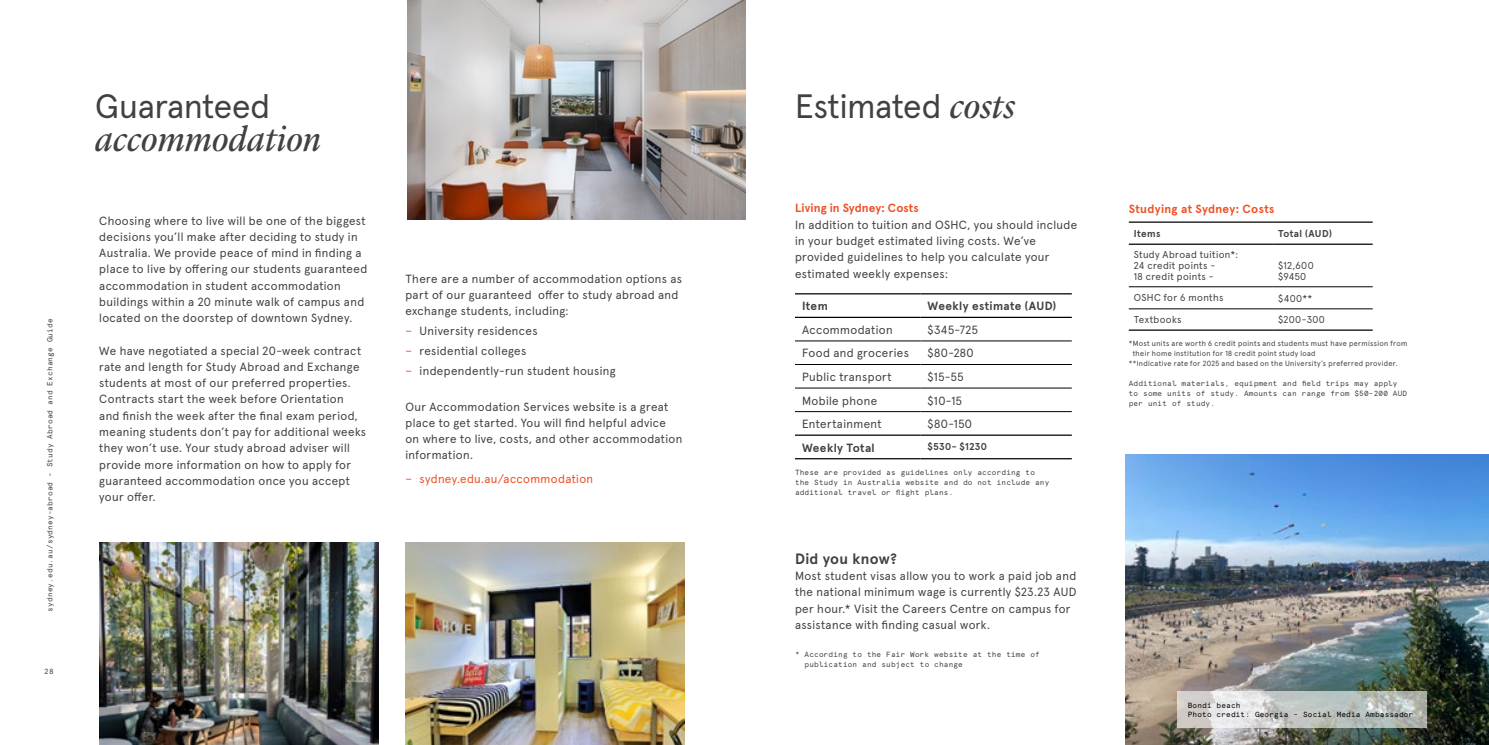
<style>
.page{position:relative;width:1489px;height:745px;background:#fff}
.page>*{position:absolute;margin:0;border:0;box-sizing:border-box;transform-origin:0 0}
.t1{font:italic 35px "Lyon Display LF";letter-spacing:.01em;color:#414042}
.t2{font:33.75px "Apercu Pro";letter-spacing:-.005em;color:#414042}
.BODY{font:700 15px "Apercu Pro";letter-spacing:.02em;color:#414042}
.BODY-2{font:11.88px/16.2px "Apercu Pro";letter-spacing:.03em;color:#414042}
.Body_Heading_-_9_5_13pt_red{font:700 11.88px "Apercu Pro";letter-spacing:.015em;color:#f04e23}
.BODY-3{font:700 11.88px "Apercu Pro";letter-spacing:.03em;color:#414042}
.t3{font:11.88px "Apercu Pro";letter-spacing:.03em;color:#f04e23}
.BODY-4{font:10px/10.6px "Apercu Pro";letter-spacing:.04em;color:#414042}
.BODY-5{font:700 10px "Apercu Pro";letter-spacing:.035em;color:#414042}
.Process_Text_-_charcoal{font:7.5px/10px "Apercu Mono Pro";letter-spacing:.02em;color:#414042}
.BODY-6{font:7.5px/10px "Apercu Pro";letter-spacing:.045em;color:#414042}
.CAPTION_BLCAK{font:7.5px "Apercu Mono Pro";letter-spacing:.02em;color:#000}
.s1{font-family:"Lyon Display LF";font-style:italic;font-size:35px}
.s2{color:#f04e23}
</style>
<div class="page">
<img style="left:99px;top:542px;width:279px;height:202px">
<img style="left:405px;top:542px;width:279px;height:202px">
<img style="left:1125px;top:454px;width:363px;height:290px">
<hr style="left:1128px;top:221px;width:144px;height:1px;background:#000">
<hr style="left:1272px;top:221px;width:100px;height:1px;background:#000">
<hr style="left:1128px;top:243px;width:144px;height:2px;background:#000">
<hr style="left:1272px;top:243px;width:100px;height:2px;background:#000">
<hr style="left:1128px;top:329px;width:144px;height:1px;background:#000">
<hr style="left:1272px;top:329px;width:100px;height:1px;background:#000">
<hr style="left:1128px;top:286px;width:144px;height:1px;background:#000">
<hr style="left:1272px;top:286px;width:100px;height:1px;background:#000">
<hr style="left:1128px;top:308px;width:144px;height:1px;background:#000">
<hr style="left:1272px;top:308px;width:100px;height:1px;background:#000">
<svg style="left:1177px;top:691px;width:249px;height:36px;background:#c7cac8"></svg>
<hr style="left:795px;top:340px;width:125px;height:1px;background:#000">
<hr style="left:920px;top:340px;width:151px;height:1px;background:#000">
<hr style="left:795px;top:364px;width:125px;height:1px;background:#000">
<hr style="left:920px;top:364px;width:151px;height:1px;background:#000">
<hr style="left:795px;top:387px;width:125px;height:1px;background:#000">
<hr style="left:920px;top:387px;width:151px;height:1px;background:#000">
<hr style="left:795px;top:411px;width:125px;height:1px;background:#000">
<hr style="left:920px;top:411px;width:151px;height:1px;background:#000">
<hr style="left:795px;top:293px;width:125px;height:1px;background:#000">
<hr style="left:920px;top:293px;width:151px;height:1px;background:#000">
<hr style="left:795px;top:316px;width:125px;height:2px;background:#000">
<hr style="left:920px;top:316px;width:151px;height:2px;background:#000">
<hr style="left:795px;top:434px;width:125px;height:1px;background:#000">
<hr style="left:920px;top:434px;width:151px;height:1px;background:#000">
<hr style="left:795px;top:458px;width:125px;height:1px;background:#000">
<hr style="left:920px;top:458px;width:151px;height:1px;background:#000">
<img style="left:407px;top:0;width:339px;height:220px">
<p class="t2" style="left:95px;top:80px;width:176px">Guaranteed</p>
<p class="t1" style="left:95px;top:113px;width:227px">accommodation</p>
<p class="t2" style="left:795px;top:80px;width:221px">Estimated <span class="s1">costs</span></p>
<p class="Body_Heading_-_9_5_13pt_red" style="left:795px;top:199px;width:125px">Living in Sydney: Costs</p>
<p class="BODY-2" style="left:795px;top:215px;width:284px">In addition to tuition and OSHC, you should include in your budget estimated living costs. We’ve provided guidelines to help you calculate your estimated weekly expenses:</p>
<p class="BODY-3" style="left:802px;top:297px;width:27px">Item</p>
<p class="BODY-3" style="left:927px;top:297px;width:130px">Weekly estimate (AUD)</p>
<p class="BODY-2" style="left:802px;top:320px;width:92px">Accommodation</p>
<p class="BODY-2" style="left:927px;top:320px;width:52px">$345-725</p>
<p class="BODY-2" style="left:802px;top:344px;width:108px">Food and groceries</p>
<p class="BODY-2" style="left:927px;top:344px;width:48px">$80-280</p>
<p class="BODY-2" style="left:802px;top:367px;width:91px">Public transport</p>
<p class="BODY-2" style="left:927px;top:367px;width:37px">$15-55</p>
<p class="BODY-2" style="left:802px;top:391px;width:77px">Mobile phone</p>
<p class="BODY-2" style="left:927px;top:391px;width:36px">$10-15</p>
<p class="BODY-2" style="left:802px;top:414px;width:81px">Entertainment</p>
<p class="BODY-2" style="left:927px;top:414px;width:46px">$80-150</p>
<p class="BODY-3" style="left:802px;top:438px;width:74px">Weekly Total</p>
<p class="BODY-5" style="left:927px;top:438px;width:61px">$530- $1230</p>
<p class="Process_Text_-_charcoal" style="left:795px;top:466px;width:256px">These are provided as guidelines only according to the Study in Australia website and do not include any additional travel or flight plans.</p>
<p class="Body_Heading_-_9_5_13pt_red" style="left:1128px;top:199px;width:147px">Studying at Sydney: Costs</p>
<p class="BODY-5" style="left:1133px;top:226px;width:28px">Items</p>
<p class="BODY-5" style="left:1277px;top:226px;width:55px">Total (AUD)</p>
<p class="BODY-4" style="left:1133px;top:248px;width:105px">Study Abroad tuition*:</p>
<p class="BODY-4" style="left:1133px;top:259px;width:83px">24 credit points -</p>
<p class="BODY-4" style="left:1133px;top:270px;width:81px">18 credit points -</p>
<p class="BODY-2" style="left:99px;top:211px;width:269px">Choosing where to live will be one of the biggest decisions you’ll make after deciding to study in Australia. We provide peace of mind in finding a place to live by offering our students guaranteed accommodation in student accommodation buildings within a 20 minute walk of campus and located on the doorstep of downtown Sydney.</p>
<p class="BODY-2" style="left:99px;top:341px;width:268px">We have negotiated a special 20-week contract rate and length for Study Abroad and Exchange students at most of our preferred properties.<br>Contracts start the week before Orientation and finish the week after the final exam period, meaning students don’t pay for additional weeks they won’t use. Your study abroad adviser will provide more information on how to apply for guaranteed accommodation once you accept your offer.</p>
<p class="BODY-4" style="left:1277px;top:259px;width:37px">$12,600</p>
<p class="BODY-4" style="left:1277px;top:270px;width:30px">$9450</p>
<p class="BODY-4" style="left:1128px;top:258px;width:98px">Study Abroad tuition fee for 1 semester</p>
<p class="BODY-2" style="left:405px;top:269px;width:278px">There are a number of accommodation options as part of our guaranteed offer to study abroad and exchange students, including:</p>
<p class="BODY-2" style="left:405px;top:321px;width:134px"><span class="s2">–</span> University residences</p>
<p class="BODY-2" style="left:405px;top:341px;width:122px"><span class="s2">–</span> residential colleges</p>
<p class="BODY-2" style="left:405px;top:361px;width:212px"><span class="s2">–</span> independently-run student housing</p>
<p class="BODY-2" style="left:405px;top:397px;width:278px">Our Accommodation Services website is a great place to get started. You will find helpful advice on where to live, costs, and other accommodation information.</p>
<p class="t3" style="left:405px;top:469px;width:189px">– sydney.edu.au/accommodation</p>
<p class="BODY-4" style="left:1133px;top:291px;width:91px">OSHC for 6 months</p>
<p class="BODY-4" style="left:1277px;top:292px;width:36px">$400**</p>
<p class="BODY-4" style="left:1133px;top:313px;width:49px">Textbooks</p>
<p class="BODY-4" style="left:1277px;top:313px;width:48px">$200-300</p>
<p class="BODY-6" style="left:1132px;top:338px;width:276px;text-indent:-4px">*Most units are worth 6 credit points and students must have permission from their home institution for 18 credit point study load</p>
<p class="BODY-6" style="left:1128px;top:358px;width:270px">**Indicative rate for 2025 and based on the University’s preferred provider.</p>
<p class="Process_Text_-_charcoal" style="left:1128px;top:378px;width:280px">Additional materials, equipment and field trips may apply to some units of study. Amounts can range from $50-200 AUD per unit of study.</p>
<p class="Process_Text_-_charcoal" style="left:44px;top:611px;width:294px;rotate:-90deg">sydney.edu.au/sydney-abroad - Study Abroad and Exchange Guide</p>
<p class="BODY" style="left:795px;top:546px;width:103px">Did you know?</p>
<p class="BODY-2" style="left:795px;top:566px;width:283px">Most student visas allow you to work a paid job and the national minimum wage is currently $23.23 AUD per hour.* Visit the Careers Centre on campus for assistance with finding casual work.</p>
<p class="Process_Text_-_charcoal" style="left:804px;top:648px;width:237px;text-indent:-10px">* According to the Fair Work website at the time of publication and subject to change</p>
<p class="Process_Text_-_charcoal" style="left:44px;top:665px;width:11px">28</p>
<p class="Process_Text_-_charcoal" style="left:1435px;top:665px;width:11px">29</p>
<p class="CAPTION_BLCAK" style="left:1187px;top:699px;width:54px">Bondi beach</p>
<p class="CAPTION_BLCAK" style="left:1187px;top:708px;width:227px">Photo credit: Georgia - Social Media Ambassador</p>
</div>
